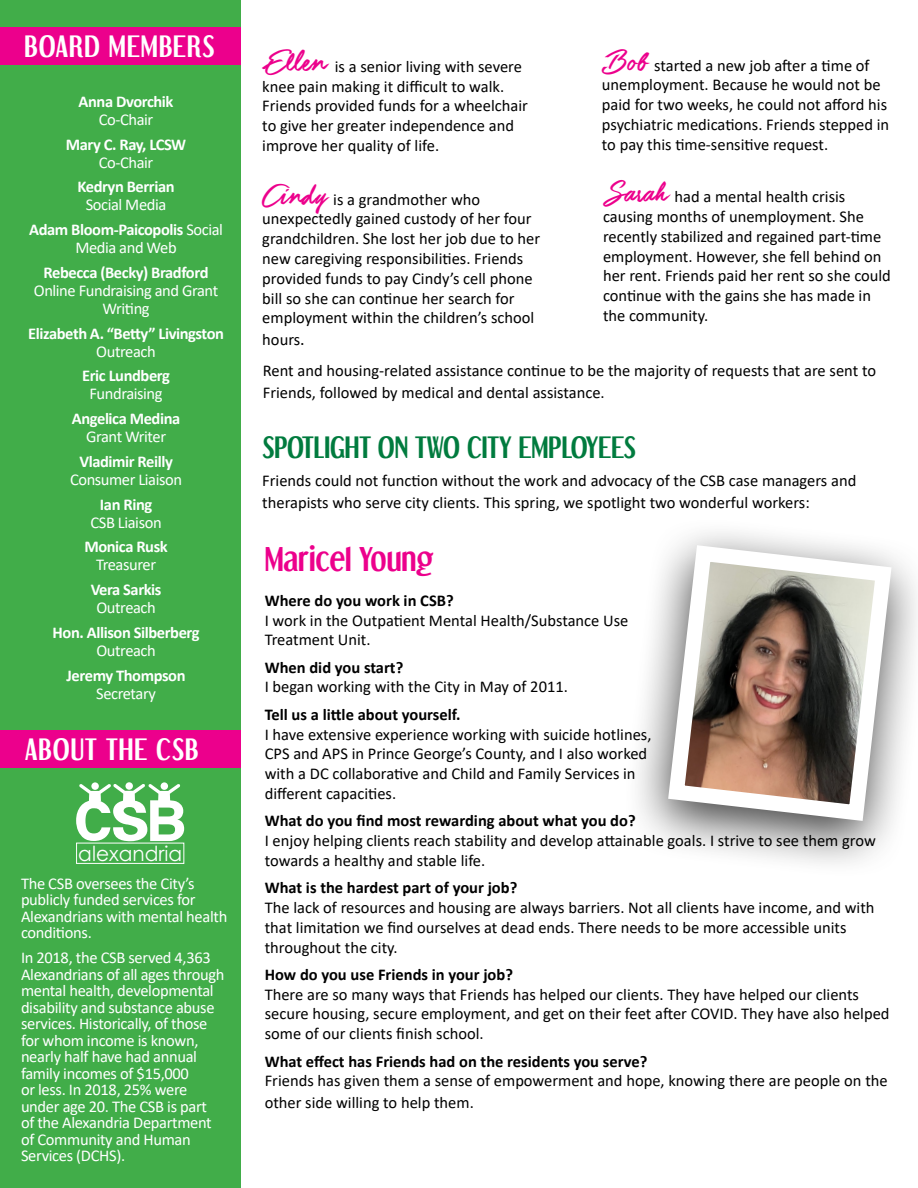
<style>
.page{position:relative;width:918px;height:1188px;background:#fff}
.page>*{position:absolute;margin:0;border:0;box-sizing:border-box;transform-origin:0 0}
.t1{font:700 30px "Dream Orphans";color:#ec008c}
.t2{font:700 27px "Dream Orphans";color:#007b3e}
.t3{font:700 27px "Dream Orphans";letter-spacing:.04em;color:#fff}
.t4{font:20.85px "Century Gothic";color:#fff}
.t5{font:16.5px/19.8px "Calibri";color:#000}
.t6{font:16.5px/16.5px "Calibri";letter-spacing:-.02em;color:#fff}
.t7{font:700 16.5px/24.8px "Calibri";letter-spacing:-.025em;color:#fff;text-align:center}
.t8{font:700 16.5px "Calibri";color:#000}
.s1{font-weight:400}
.s2{font-family:"Guld Script PERSONALUSEONLY";font-size:34.5px;color:#ec008c}
.s3{font-family:"Guld Script PERSONALUSEONLY";font-size:33px;color:#ec008c}
.s4{font-size:18px}
</style>
<div class="page">
<div style="left:0;top:0;width:241px;height:1188px;background:#41ad49"></div>
<svg style="left:76px;top:784px;width:108px;height:57px"></svg>
<div style="left:76px;top:843px;width:108px;height:21px;border:1px solid #fff"></div>
<div style="left:0;top:27px;width:241px;height:38px;background:#ec008c"></div>
<div style="left:0;top:730px;width:241px;height:38px;background:#ec008c"></div>
<div style="left:623px;top:517px;width:295px;height:361px;background:#000;opacity:.75"></div>
<svg style="left:660px;top:537px;width:240px;height:292px"></svg>
<h2 class="t3" style="left:25px;top:29px;width:191px">BOARD MEMBERS</h2>
<p class="t7" style="left:79px;top:89px;width:96px">Anna Dvorchik</p>
<p class="t6" style="left:99px;top:111px;width:56px">Co-Chair</p>
<p class="t7" style="left:66px;top:132px;width:122px">Mary C. Ray, LCSW</p>
<p class="t6" style="left:99px;top:153px;width:56px">Co-Chair</p>
<p class="t7" style="left:77px;top:174px;width:99px">Kedryn Berrian</p>
<p class="t7" style="left:29px;top:192px;width:195px"><span class="s1">Social Media<br></span>Adam Bloom-Paicopolis <span class="s1">Social</span></p>
<p class="t6" style="left:75px;top:239px;width:103px">Media and Web</p>
<p class="t7" style="left:44px;top:260px;width:166px">Rebecca (Becky) Bradford</p>
<p class="t6" style="left:34px;top:281px;width:186px;line-height:18px;text-align:center">Online Fundraising and Grant<br>Writing</p>
<p class="t7" style="left:28px;top:321px;width:197px">Elizabeth A. “Betty” Livingston</p>
<p class="t6" style="left:96px;top:342px;width:61px">Outreach</p>
<p class="t7" style="left:82px;top:363px;width:89px">Eric Lundberg</p>
<p class="t6" style="left:89px;top:385px;width:75px">Fundraising</p>
<p class="t7" style="left:72px;top:406px;width:110px">Angelica Medina</p>
<p class="t6" style="left:86px;top:428px;width:82px">Grant Writer</p>
<p class="t7" style="left:79px;top:449px;width:95px">Vladimir Reilly</p>
<p class="t6" style="left:70px;top:471px;width:114px">Consumer Liaison</p>
<p class="t7" style="left:100px;top:492px;width:54px">Ian Ring</p>
<p class="t6" style="left:91px;top:514px;width:73px">CSB Liaison</p>
<p class="t7" style="left:84px;top:534px;width:85px">Monica Rusk</p>
<p class="t6" style="left:96px;top:556px;width:61px">Treasurer</p>
<p class="t7" style="left:91px;top:577px;width:72px">Vera Sarkis</p>
<p class="t6" style="left:96px;top:599px;width:61px">Outreach</p>
<p class="t7" style="left:53px;top:620px;width:149px">Hon. Allison Silberberg</p>
<p class="t6" style="left:96px;top:642px;width:61px">Outreach</p>
<p class="t7" style="left:67px;top:663px;width:121px">Jeremy Thompson</p>
<p class="t6" style="left:96px;top:685px;width:61px">Secretary</p>
<h2 class="t3" style="left:25px;top:732px;width:175px">ABOUT THE CSB</h2>
<p class="t4" style="left:78px;top:839px;width:105px">alexandria</p>
<p class="t6" style="left:21px;top:875px;width:208px">The CSB oversees the City’s publicly funded services for<br>Alexandrians with mental health conditions.</p>
<p class="t6" style="left:21px;top:949px;width:205px">In 2018, the CSB served 4,363<br>Alexandrians of all ages through mental health, developmental disability and substance abuse services. Historically, of those for whom income is known, nearly half have had annual family incomes of $15,000<br>or less. In 2018, 25% were under age 20. The CSB is part of the Alexandria Department of Community and Human<br>Services (DCHS).</p>
<p class="t5" style="left:262px;top:56px;width:267px"><span class="s2">Ellen</span> is a senior living with severe knee pain making it difficult to walk.<br>Friends provided funds for a wheelchair to give her greater independence and improve her quality of life.</p>
<p class="t5" style="left:262px;top:189px;width:279px"><span class="s3">Cindy</span> is a grandmother who unexpectedly gained custody of her four grandchildren. She lost her job due to her new caregiving responsibilities. Friends provided funds to pay Cindy’s cell phone bill so she can continue her search for employment within the children’s school</p>
<p class="t5" style="left:262px;top:329px;width:44px">hours<span class="s4">.</span></p>
<p class="t5" style="left:602px;top:55px;width:289px"><span class="s3">Bob</span> started a new job after a time of unemployment. Because he would not be paid for two weeks, he could not afford his psychiatric medications. Friends stepped in to pay this time-sensitive request.</p>
<p class="t5" style="left:603px;top:186px;width:289px"><span class="s3">Sarah</span> had a mental health crisis causing months of unemployment. She recently stabilized and regained part-time employment. However, she fell behind on her rent. Friends paid her rent so she could continue with the gains she has made in the community.</p>
<p class="t5" style="left:263px;top:360px;width:615px;line-height:21.6px">Rent and housing-related assistance continue to be the majority of requests that are sent to<br>Friends, followed by medical and dental assistance.</p>
<h2 class="t2" style="left:262px;top:430px;width:375px">SPOTLIGHT ON TWO CITY EMPLOYEES</h2>
<p class="t5" style="left:262px;top:470px;width:596px;line-height:21.6px">Friends could not function without the work and advocacy of the CSB case managers and therapists who serve city clients. This spring, we spotlight two wonderful workers:</p>
<h1 class="t1" style="left:265px;top:540px;width:170px">Maricel Young</h1>
<p class="t8" style="left:265px;top:589px;width:190px">Where do you work in CSB?</p>
<p class="t5" style="left:265px;top:610px;width:365px">I work in the Outpatient Mental Health/Substance Use<br>Treatment Unit.</p>
<p class="t8" style="left:265px;top:655px;width:140px">When did you start?</p>
<p class="t5" style="left:265px;top:677px;width:305px">I began working with the City in May of 2011.</p>
<p class="t8" style="left:265px;top:703px;width:197px">Tell us a little about yourself.</p>
<p class="t5" style="left:265px;top:724px;width:388px">I have extensive experience working with suicide hotlines, CPS and APS in Prince George’s County, and I also worked with a DC collaborative and Child and Family Services in different capacities.</p>
<p class="t8" style="left:265px;top:809px;width:372px">What do you find most rewarding about what you do?</p>
<p class="t5" style="left:265px;top:830px;width:613px">I enjoy helping clients reach stability and develop attainable goals. I strive to see them grow towards a healthy and stable life.</p>
<p class="t8" style="left:265px;top:876px;width:254px">What is the hardest part of your job?</p>
<p class="t5" style="left:265px;top:897px;width:611px">The lack of resources and housing are always barriers. Not all clients have income, and with that limitation we find ourselves at dead ends. There needs to be more accessible units throughout the city.</p>
<p class="t8" style="left:265px;top:963px;width:250px">How do you use Friends in your job?</p>
<p class="t5" style="left:265px;top:984px;width:626px">There are so many ways that Friends has helped our clients. They have helped our clients secure housing, secure employment, and get on their feet after COVID. They have also helped some of our clients finish school.</p>
<p class="t8" style="left:265px;top:1049px;width:384px">What effect has Friends had on the residents you serve?</p>
<p class="t5" style="left:265px;top:1070px;width:625px;line-height:21.6px">Friends has given them a sense of empowerment and hope, knowing there are people on the other side willing to help them.</p>
</div>
